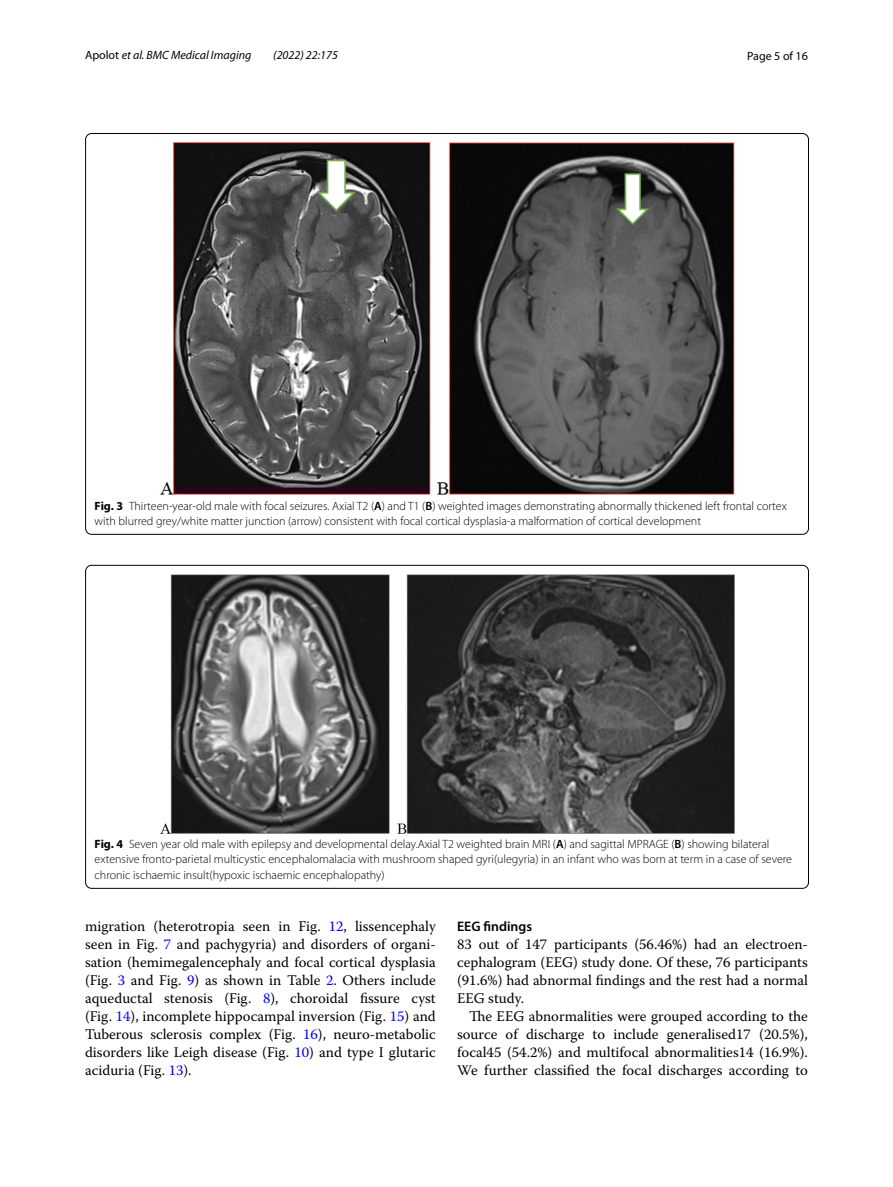
<style>
.page{position:relative;width:893px;height:1187px;background:#fff}
.page>*{position:absolute;margin:0;border:0;box-sizing:border-box;transform-origin:0 0}
.t1{font:14.7px/18px "Warnock Pro";color:#000;text-align:justify}
.t2{font:600 13.8px "Myriad Pro";color:#000}
.t3{font:300 12px/15px "Myriad Pro";color:#000}
.t4{font:italic 12px "Myriad Pro";color:#000}
.t5{font:12px "Myriad Pro";color:#000}
.s1{font-style:normal}
.s2{font-weight:700}
.s3{font-weight:600}
.s4{color:#00f}
</style>
<div class="page">
<img style="left:160px;top:142px;width:574px;height:352px">
<img style="left:161px;top:574px;width:573px;height:259px">
<p class="t4" style="left:85px;top:48px;width:168px"><span class="s1">Apolot</span> et al. BMC Medical Imaging</p>
<p class="t4" style="left:273px;top:48px;width:66px">(2022) 22:175</p>
<p class="t5" style="left:747px;top:48px;width:62px">Page 5 of 16</p>
<p class="t3" style="left:95px;top:498px;width:694px"><span class="s2">Fig. 3</span> Thirteen-year-old male with focal seizures. Axial T2 (<span class="s3">A</span>) and T1 (<span class="s3">B</span>) weighted images demonstrating abnormally thickened left frontal cortex with blurred grey/white matter junction (arrow) consistent with focal cortical dysplasia-a malformation of cortical development</p>
<p class="t3" style="left:95px;top:837px;width:699px"><span class="s2">Fig. 4</span> Seven year old male with epilepsy and developmental delay.Axial T2 weighted brain MRI (<span class="s3">A</span>) and sagittal MPRAGE (<span class="s3">B</span>) showing bilateral extensive fronto-parietal multicystic encephalomalacia with mushroom shaped gyri(ulegyria) in an infant who was born at term in a case of severe chronic ischaemic insult(hypoxic ischaemic encephalopathy)</p>
<p class="t1" style="left:85px;top:917px;width:352px">migration (heterotropia seen in Fig. <span class="s4">12</span>, lissencephaly seen in Fig. <span class="s4">7</span> and pachygyria) and disorders of organi&shy;sation (hemimegalencephaly and focal cortical dysplasia (Fig. <span class="s4">3</span> and Fig. <span class="s4">9</span>) as shown in Table <span class="s4">2</span>. Others include aqueductal stenosis (Fig. <span class="s4">8</span>), choroidal fissure cyst (Fig. <span class="s4">14</span>), incomplete hippocampal inversion (Fig. <span class="s4">15</span>) and Tuberous sclerosis complex (Fig. <span class="s4">16</span>), neuro-metabolic disorders like Leigh disease (Fig. <span class="s4">10</span>) and type I glutaric aciduria (Fig. <span class="s4">13</span>).</p>
<p class="t2" style="left:457px;top:917px;width:76px">EEG findings</p>
<p class="t1" style="left:457px;top:934px;width:352px">83 out of 147 participants (56.46%) had an electroen&shy;cephalogram (EEG) study done. Of these, 76 participants (91.6%) had abnormal findings and the rest had a normal EEG study.</p>
<p class="t1" style="left:457px;top:1006px;width:352px;text-indent:12px">The EEG abnormalities were grouped according to the source of discharge to include generalised17 (20.5%), focal45 (54.2%) and multifocal abnormalities14 (16.9%).<br>We further classified the focal discharges according to</p>
</div>
